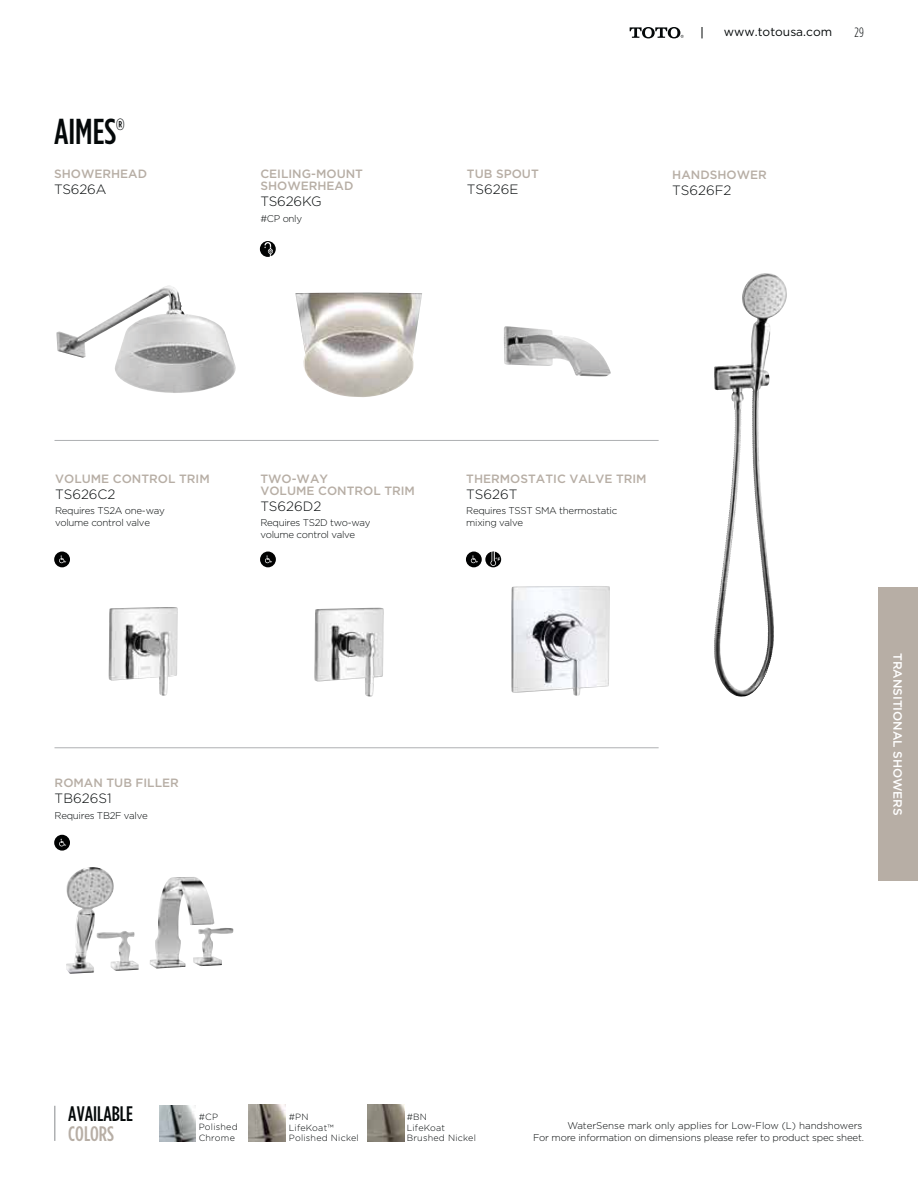
<style>
.page{position:relative;width:918px;height:1188px;background:#fff}
.page>*{position:absolute;margin:0;border:0;box-sizing:border-box;transform-origin:0 0}
.t1{font:500 36px "Gotham Condensed";color:#040809}
.t2{font:500 21px "Gotham Condensed";color:#040809}
.t3{font:500 21px "Gotham Condensed";color:#b7aea5}
.t4{font:300 13.5px "Gotham";color:#040809}
.t5{font:300 13.5px "Gotham Condensed";color:#040809}
.t6{font:500 12px/12px "Gotham";color:#b7aea5}
.t7{font:500 12px "Gotham";color:#fff}
.t8{font:12px "Gotham";color:#040809}
.t9{font:300 9.75px/12px "Gotham";letter-spacing:-.03em;color:#040809}
.t10{font:300 9.75px "Gotham";color:#040809}
.t11{font:300 9px/10.5px "Gotham";letter-spacing:.025em;color:#040809}
</style>
<div class="page">
<img style="left:56px;top:286px;width:180px;height:107px">
<img style="left:295px;top:293px;width:127px;height:104px">
<img style="left:504px;top:326px;width:107px;height:51px">
<img style="left:714px;top:274px;width:45px;height:251px">
<img style="left:66px;top:867px;width:148px;height:107px">
<img style="left:109px;top:607px;width:69px;height:89px">
<img style="left:314px;top:608px;width:70px;height:89px">
<svg style="left:260px;top:552px;width:16px;height:15px"></svg>
<svg style="left:54px;top:552px;width:16px;height:15px"></svg>
<svg style="left:54px;top:835px;width:16px;height:16px"></svg>
<img style="left:511px;top:586px;width:99px;height:110px">
<hr style="left:55px;top:440px;width:604px;height:1px;background:#aeb0b2">
<hr style="left:55px;top:748px;width:604px;height:1px;background:#aeb0b2">
<img style="left:159px;top:1105px;width:36px;height:36px">
<img style="left:248px;top:1104px;width:38px;height:37px">
<img style="left:367px;top:1104px;width:37px;height:37px">
<hr style="left:54px;top:1106px;width:2px;height:35px;background:#aeb0b2">
<svg style="left:466px;top:552px;width:35px;height:15px"></svg>
<svg style="left:260px;top:241px;width:16px;height:16px"></svg>
<svg style="left:630px;top:27px;width:54px;height:11px"></svg>
<div style="left:878px;top:587px;width:40px;height:294px;background:#b7aea5"></div>
<h1 class="t1" style="left:54px;top:119px;width:72px">AIMES<sup>®</sup></h1>
<p class="t6" style="left:54px;top:169px;width:95px">SHOWERHEAD</p>
<h3 class="t4" style="left:54px;top:184px;width:54px">TS626A</h3>
<p class="t6" style="left:260px;top:169px;width:104px">CEILING-MOUNT<br>SHOWERHEAD</p>
<h3 class="t4" style="left:260px;top:196px;width:63px">TS626KG</h3>
<p class="t9" style="left:260px;top:213px;width:43px">#CP only</p>
<p class="t6" style="left:467px;top:169px;width:73px">TUB SPOUT</p>
<h3 class="t4" style="left:467px;top:184px;width:53px">TS626E</h3>
<p class="t8" style="left:724px;top:27px;width:110px">www.totousa.com</p>
<h3 class="t5" style="left:855px;top:26px;width:11px">29</h3>
<p class="t6" style="left:672px;top:170px;width:96px">HANDSHOWER</p>
<h3 class="t4" style="left:672px;top:185px;width:61px">TS626F2</h3>
<p class="t6" style="left:55px;top:474px;width:156px">VOLUME CONTROL TRIM</p>
<h3 class="t4" style="left:55px;top:489px;width:62px">TS626C2</h3>
<p class="t9" style="left:55px;top:505px;width:111px">Requires TS2A one-way volume control valve</p>
<p class="t6" style="left:260px;top:474px;width:156px">TWO-WAY<br>VOLUME CONTROL TRIM</p>
<h3 class="t4" style="left:260px;top:501px;width:63px">TS626D2</h3>
<p class="t9" style="left:260px;top:517px;width:112px">Requires TS2D two-way volume control valve</p>
<p class="t6" style="left:466px;top:474px;width:182px">THERMOSTATIC VALVE TRIM</p>
<h3 class="t4" style="left:466px;top:489px;width:53px">TS626T</h3>
<p class="t9" style="left:466px;top:505px;width:153px">Requires TSST SMA thermostatic mixing valve</p>
<p class="t6" style="left:55px;top:778px;width:126px">ROMAN TUB FILLER</p>
<h3 class="t4" style="left:55px;top:794px;width:58px">TB626S1</h3>
<p class="t9" style="left:55px;top:811px;width:95px">Requires TB2F valve</p>
<p class="t7" style="left:902px;top:653px;width:164px;rotate:90deg">TRANSITIONAL SHOWERS</p>
<h2 class="t2" style="left:68px;top:1107px;width:66px">AVAILABLE</h2>
<h2 class="t3" style="left:68px;top:1126px;width:47px">COLORS</h2>
<p class="t9" style="left:533px;top:1133px;width:332px">For more information on dimensions please refer to product spec sheet.</p>
<p class="t11" style="left:199px;top:1112px;width:40px">#CP<br>Polished<br>Chrome</p>
<p class="t11" style="left:289px;top:1113px;width:72px">#PN<br>LifeKoat™<br>Polished Nickel</p>
<p class="t11" style="left:407px;top:1113px;width:71px">#BN<br>LifeKoat<br>Brushed Nickel</p>
<p class="t10" style="left:567px;top:1122px;width:297px">WaterSense mark only applies for Low-Flow (L) handshowers</p>
</div>
